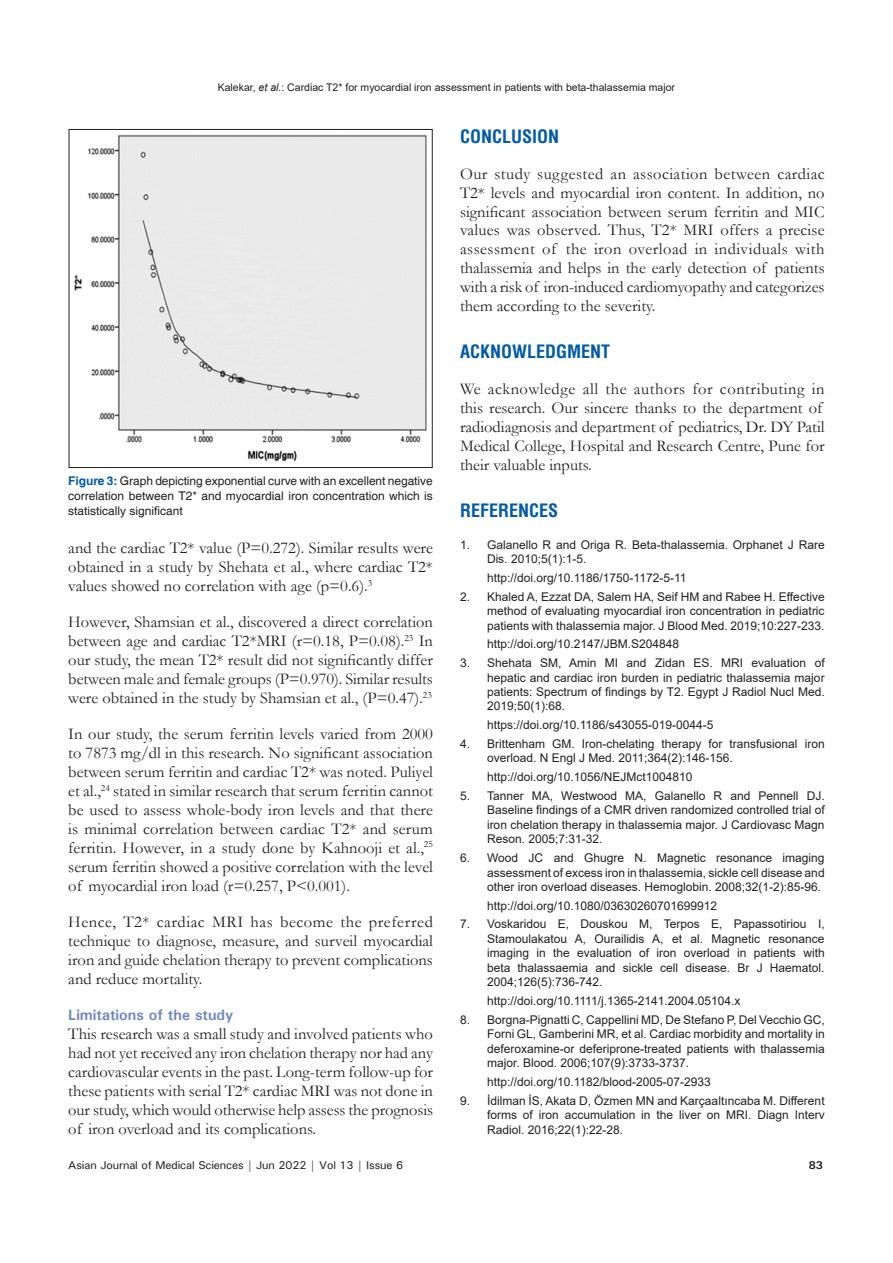
<style>
.page{position:relative;width:893px;height:1263px;background:#fff}
.page>*{position:absolute;margin:0;border:0;box-sizing:border-box;transform-origin:0 0}
.t1{font:700 condensed 18px "Helvetica";color:#015aaa}
.TX{font:16.5px/18.9px "Garamond";color:#231f20;text-align:justify}
.t2{font:700 15px "Univers";color:#6d88c5}
.REF{font:12px/14.5px "Arial";color:#231f20;text-align:justify}
.FGC{font:12px/15px "Helvetica";color:#231f20;text-align:justify}
.t3{font:500 11.25px "Univers";letter-spacing:-.01em;color:#231f20}
.t4{font:700 11.25px "Univers";color:#231f20}
.t5{font:10.5px "Arial";color:#231f20}
.s1{font-style:italic}
.s2{font-weight:700;color:#015aaa}
</style>
<div class="page">
<img style="left:74px;top:134px;width:353px;height:328px">
<div style="left:69px;top:129px;width:363px;height:339px;border:1px solid #231f20"></div>
<p class="t5" style="left:218px;top:80px;width:459px">Kalekar, <span class="s1">et al.</span>: Cardiac T2* for myocardial iron assessment in patients with beta-thalassemia major</p>
<p class="FGC" style="left:68px;top:474px;width:366px"><span class="s2">Figure 3:</span> Graph depicting exponential curve with an excellent negative correlation between T2* and myocardial iron concentration which is statistically significant</p>
<p class="TX" style="left:68px;top:538px;width:366px">and the cardiac T2* value (P=0.272). Similar results were obtained in a study by Shehata et al., where cardiac T2* values showed no correlation with age (p=0.6).<sup>3</sup></p>
<p class="TX" style="left:68px;top:612px;width:366px">However, Shamsian et al., discovered a direct correlation between age and cardiac T2*MRI (r=0.18, P=0.08).<sup>23</sup> In our study, the mean T2* result did not significantly differ between male and female groups (P=0.970). Similar results were obtained in the study by Shamsian et al., (P=0.47).<sup>23</sup></p>
<p class="TX" style="left:68px;top:724px;width:366px">In our study, the serum ferritin levels varied from 2000 to 7873 mg/dl in this research. No significant association between serum ferritin and cardiac T2* was noted. Puliyel et al.,<sup>24</sup> stated in similar research that serum ferritin cannot be used to assess whole-body iron levels and that there is minimal correlation between cardiac T2* and serum ferritin. However, in a study done by Kahnooji et al.,<sup>25 </sup>serum ferritin showed a positive correlation with the level of myocardial iron load (r=0.257, P&lt;0.001).</p>
<p class="TX" style="left:68px;top:912px;width:366px">Hence, T2* cardiac MRI has become the preferred technique to diagnose, measure, and surveil myocardial iron and guide chelation therapy to prevent complications and reduce mortality.</p>
<h2 class="t2" style="left:68px;top:1005px;width:167px">Limitations of the study</h2>
<p class="TX" style="left:68px;top:1024px;width:366px">This research was a small study and involved patients who had not yet received any iron chelation therapy nor had any cardiovascular events in the past. Long-term follow-up for these patients with serial T2* cardiac MRI was not done in our study, which would otherwise help assess the prognosis of iron overload and its complications.</p>
<h1 class="t1" style="left:460px;top:124px;width:101px">CONCLUSION</h1>
<p class="TX" style="left:460px;top:164px;width:366px">Our study suggested an association between cardiac T2* levels and myocardial iron content. In addition, no significant association between serum ferritin and MIC values was observed. Thus, T2* MRI offers a precise assessment of the iron overload in individuals with thalassemia and helps in the early detection of patients with a risk of iron-induced cardiomyopathy and categorizes them according to the severity.</p>
<h1 class="t1" style="left:460px;top:340px;width:152px">ACKNOWLEDGMENT</h1>
<p class="TX" style="left:460px;top:379px;width:366px;text-align:left">We acknowledge all the authors for contributing in this research. Our sincere thanks to the department of radiodiagnosis and department of pediatrics, Dr. DY Patil Medical College, Hospital and Research Centre, Pune for their valuable inputs.</p>
<h1 class="t1" style="left:460px;top:498px;width:100px">REFERENCES</h1>
<p class="REF" style="left:487px;top:537px;width:339px;text-indent:-27px">1. Galanello R and Origa R. Beta-thalassemia. Orphanet J Rare<br>Dis. 2010;5(1):1-5.</p>
<p class="REF" style="left:487px;top:570px;width:201px">http://doi.org/10.1186/1750-1172-5-11</p>
<p class="REF" style="left:487px;top:589px;width:339px;text-indent:-27px">2. Khaled A, Ezzat DA, Salem HA, Seif HM and Rabee H. Effective method of evaluating myocardial iron concentration in pediatric patients with thalassemia major. J Blood Med. 2019;10:227-233.</p>
<p class="REF" style="left:487px;top:637px;width:194px">http://doi.org/10.2147/JBM.S204848</p>
<p class="REF" style="left:487px;top:655px;width:339px;text-indent:-27px">3. Shehata SM, Amin MI and Zidan ES. MRI evaluation of hepatic and cardiac iron burden in pediatric thalassemia major patients: Spectrum of findings by T2. Egypt J Radiol Nucl Med.<br>2019;50(1):68.</p>
<p class="REF" style="left:487px;top:718px;width:228px">https://doi.org/10.1186/s43055-019-0044-5</p>
<p class="REF" style="left:487px;top:736px;width:339px;text-indent:-27px">4. Brittenham GM. Iron-chelating therapy for transfusional iron overload. N Engl J Med. 2011;364(2):146-156.</p>
<p class="REF" style="left:487px;top:769px;width:207px">http://doi.org/10.1056/NEJMct1004810</p>
<p class="REF" style="left:487px;top:788px;width:339px;text-indent:-27px">5. Tanner MA, Westwood MA, Galanello R and Pennell DJ.<br>Baseline findings of a CMR driven randomized controlled trial of iron chelation therapy in thalassemia major. J Cardiovasc Magn Reson. 2005;7:31-32.</p>
<p class="REF" style="left:487px;top:850px;width:339px;text-indent:-27px">6. Wood JC and Ghugre N. Magnetic resonance imaging assessment of excess iron in thalassemia, sickle cell disease and other iron overload diseases. Hemoglobin. 2008;32(1-2):85-96.</p>
<p class="REF" style="left:487px;top:898px;width:232px">http://doi.org/10.1080/03630260701699912</p>
<p class="REF" style="left:487px;top:917px;width:339px;text-indent:-27px">7. Voskaridou E, Douskou M, Terpos E, Papassotiriou I, Stamoulakatou A, Ourailidis A, et al. Magnetic resonance imaging in the evaluation of iron overload in patients with beta thalassaemia and sickle cell disease. Br J Haematol.<br>2004;126(5):736-742.</p>
<p class="REF" style="left:487px;top:993px;width:255px">http://doi.org/10.1111/j.1365-2141.2004.05104.x</p>
<p class="REF" style="left:487px;top:1012px;width:339px;text-indent:-27px">8. Borgna-Pignatti C, Cappellini MD, De Stefano P, Del Vecchio GC, Forni GL, Gamberini MR, et al. Cardiac morbidity and mortality in deferoxamine-or deferiprone-treated patients with thalassemia major. Blood. 2006;107(9):3733-3737.</p>
<p class="REF" style="left:487px;top:1074px;width:225px">http://doi.org/10.1182/blood-2005-07-2933</p>
<p class="REF" style="left:487px;top:1093px;width:339px;text-indent:-27px">9. İdilman İS, Akata D, Özmen MN and Karçaaltıncaba M. Different forms of iron accumulation in the liver on MRI. Diagn Interv Radiol. 2016;22(1):22-28.</p>
<p class="t3" style="left:68px;top:1157px;width:336px">Asian Journal of Medical Sciences | Jun 2022 | Vol 13 | Issue 6</p>
<p class="t4" style="left:809px;top:1157px;width:16px">83</p>
</div>
